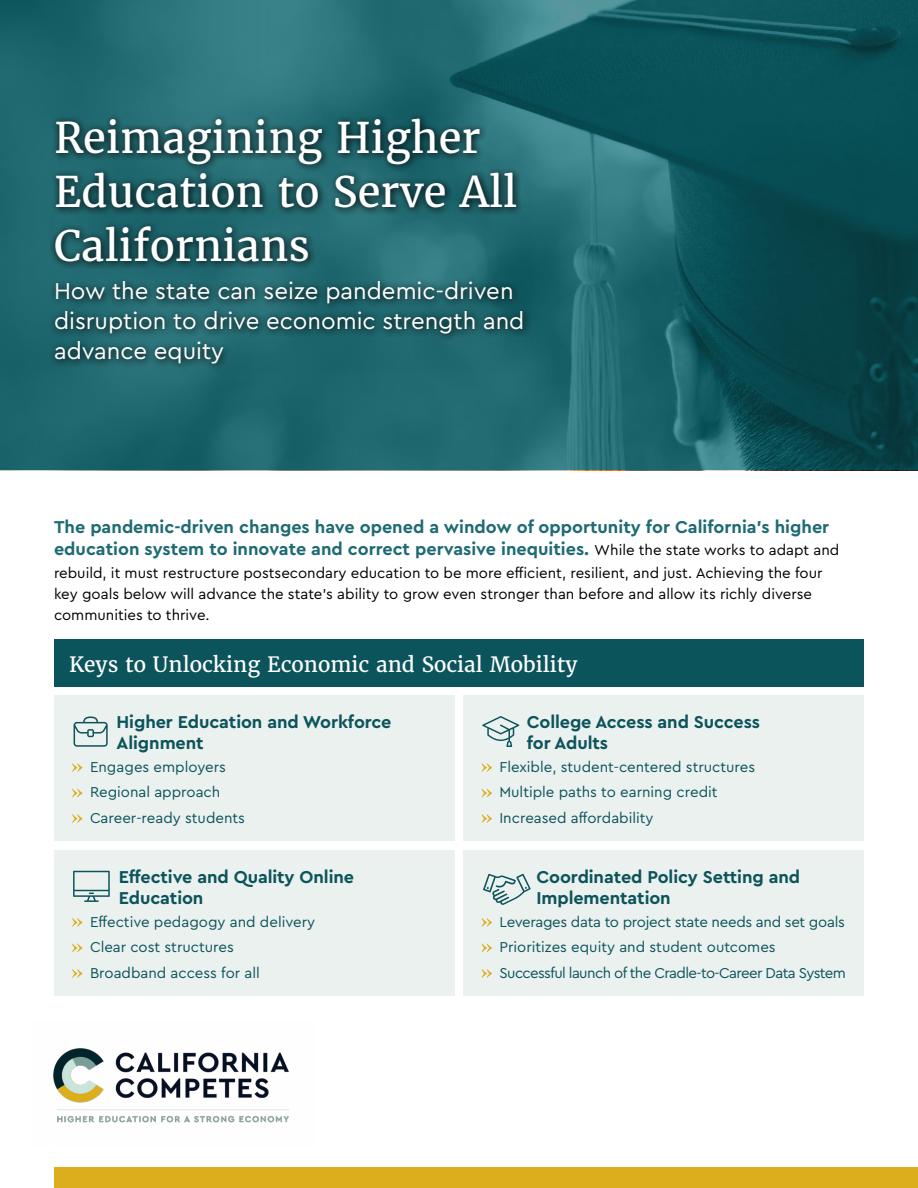
<style>
.page{position:relative;width:918px;height:1188px;background:#fff}
.page>*{position:absolute;margin:0;border:0;box-sizing:border-box;transform-origin:0 0}
.t1{font:42px/54px "Merriweather";color:#fff}
.t2{font:24px/30px "Cera Pro";color:#fff}
.t3{font:21px "Merriweather";color:#fff}
.t4{font:700 18px/22.5px "Cera Pro";color:#1e6b74}
.t5{font:700 18px/21px "Cera Pro";letter-spacing:-.005em;color:#0c545b}
.ul_1{font:15px "Cera Pro";color:#0c545b}
.t6{font:15px/21px "Cera Pro";color:#000}
.ul_1-2{font:15px "Cera Pro";letter-spacing:-.04em;color:#0c545b}
.ul_1-3{font:15px "Cera Pro";letter-spacing:-.02em;color:#0c545b}
.s1{font-weight:400;font-size:15px;color:#000}
</style>
<div class="page">
<svg style="left:0;top:0;width:918px;height:470px;background:#195f65"></svg>
<img style="left:53px;top:1048px;width:236px;height:75px">
<div style="left:54px;top:1167px;width:864px;height:21px;background:#dcae1d"></div>
<svg style="left:49px;top:112px;width:484px;height:260px;background:#1f5d63"></svg>
<div style="left:54px;top:696px;width:400px;height:145px;background:#ebf1ef"></div>
<svg style="left:72px;top:763px;width:10px;height:9px"></svg>
<svg style="left:72px;top:789px;width:10px;height:8px"></svg>
<svg style="left:72px;top:814px;width:10px;height:9px"></svg>
<div style="left:464px;top:851px;width:400px;height:145px;background:#ebf1ef"></div>
<svg style="left:482px;top:918px;width:10px;height:9px"></svg>
<svg style="left:482px;top:944px;width:10px;height:8px"></svg>
<svg style="left:482px;top:969px;width:10px;height:9px"></svg>
<div style="left:464px;top:696px;width:400px;height:145px;background:#ebf1ef"></div>
<svg style="left:482px;top:763px;width:10px;height:9px"></svg>
<svg style="left:482px;top:789px;width:10px;height:8px"></svg>
<svg style="left:482px;top:814px;width:10px;height:9px"></svg>
<div style="left:54px;top:851px;width:400px;height:145px;background:#ebf1ef"></div>
<svg style="left:72px;top:918px;width:10px;height:9px"></svg>
<svg style="left:72px;top:944px;width:10px;height:8px"></svg>
<svg style="left:72px;top:969px;width:10px;height:9px"></svg>
<svg style="left:73px;top:871px;width:37px;height:31px"></svg>
<svg style="left:482px;top:716px;width:37px;height:31px"></svg>
<svg style="left:483px;top:874px;width:48px;height:31px"></svg>
<svg style="left:74px;top:716px;width:34px;height:31px"></svg>
<div style="left:54px;top:639px;width:810px;height:48px;background:#0c545b"></div>
<p class="t1" style="left:54px;top:111px;width:465px">Reimagining Higher<br>Education to Serve All<br>Californians</p>
<p class="t2" style="left:54px;top:274px;width:472px">How the state can seize pandemic-driven disruption to drive economic strength and advance equity</p>
<p class="t4" style="left:54px;top:515px;width:787px">The pandemic-driven changes have opened a window of opportunity for California’s higher education system to innovate and correct pervasive inequities. <span class="s1">While the state works to adapt and</span></p>
<p class="t6" style="left:54px;top:562px;width:770px">rebuild, it must restructure postsecondary education to be more efficient, resilient, and just. Achieving the four key goals below will advance the state’s ability to grow even stronger than before and allow its richly diverse communities to thrive.</p>
<p class="t3" style="left:69px;top:651px;width:510px">Keys to Unlocking Economic and Social Mobility</p>
<p class="t5" style="left:117px;top:711px;width:276px">Higher Education and Workforce<br>Alignment</p>
<p class="ul_1" style="left:90px;top:757px;width:138px">Engages employers</p>
<p class="ul_1" style="left:90px;top:782px;width:132px">Regional approach</p>
<p class="ul_1" style="left:90px;top:808px;width:157px">Career-ready students</p>
<p class="t5" style="left:119px;top:866px;width:237px">Effective and Quality Online<br>Education</p>
<p class="ul_1" style="left:90px;top:912px;width:227px">Effective pedagogy and delivery</p>
<p class="ul_1" style="left:90px;top:937px;width:145px">Clear cost structures</p>
<p class="ul_1" style="left:90px;top:963px;width:171px">Broadband access for all</p>
<p class="t5" style="left:527px;top:711px;width:235px">College Access and Success for Adults</p>
<p class="ul_1" style="left:500px;top:757px;width:257px">Flexible, student-centered structures</p>
<p class="ul_1" style="left:500px;top:782px;width:220px">Multiple paths to earning credit</p>
<p class="ul_1" style="left:500px;top:808px;width:156px">Increased affordability</p>
<p class="t5" style="left:537px;top:866px;width:265px">Coordinated Policy Setting and<br>Implementation</p>
<p class="ul_1-3" style="left:500px;top:912px;width:347px">Leverages data to project state needs and set goals</p>
<p class="ul_1" style="left:500px;top:937px;width:278px">Prioritizes equity and student outcomes</p>
<p class="ul_1-2" style="left:500px;top:963px;width:348px">Successful launch of the Cradle-to-Career Data System</p>
</div>
